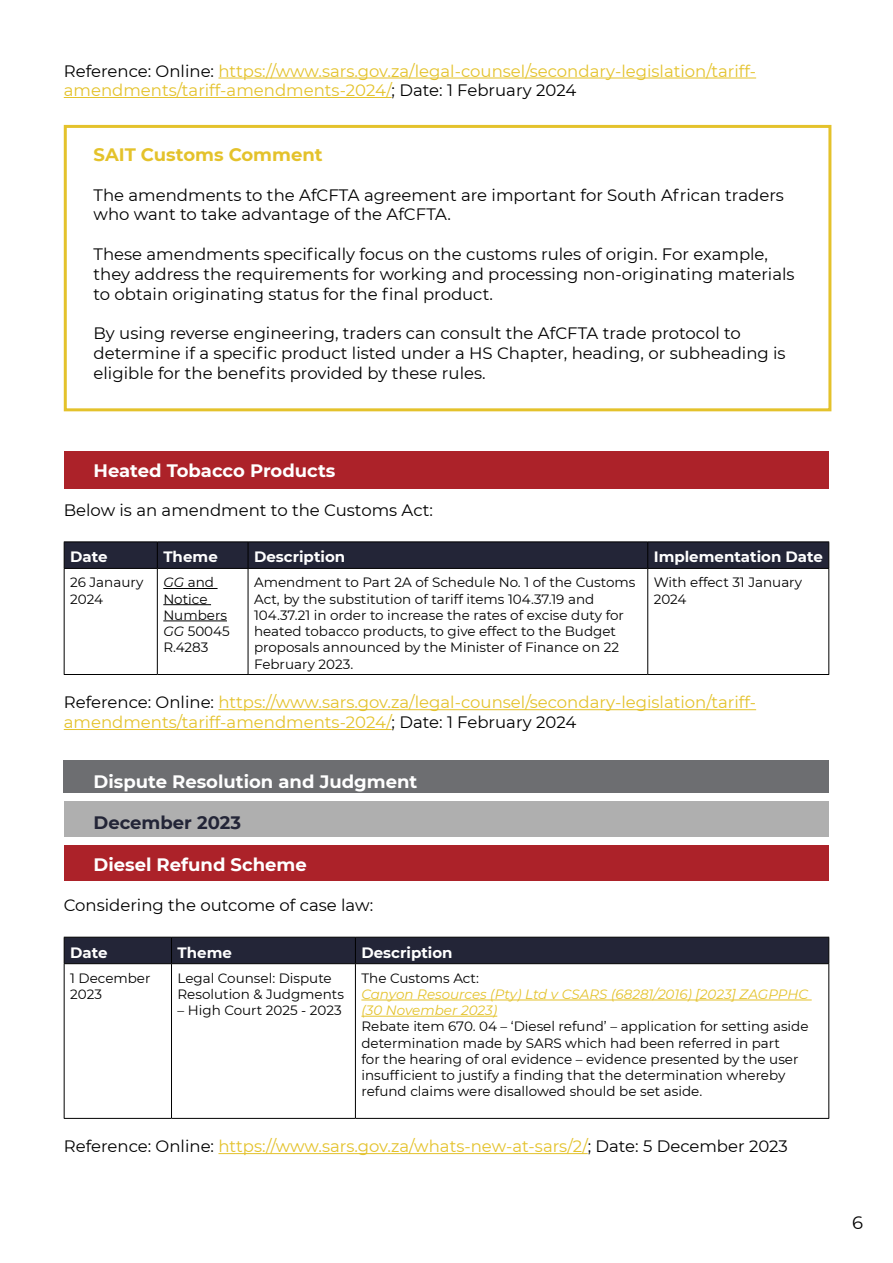
<style>
.page{position:relative;width:893px;height:1263px;background:#fff}
.page>*{position:absolute;margin:0;border:0;box-sizing:border-box;transform-origin:0 0}
.t1{font:700 18px "Montserrat";color:#fff}
.t2{font:700 18px "Montserrat";color:#e4c22b}
.t3{font:700 18px "Montserrat";color:#232537}
.t4{font:18px "Montserrat";color:#000}
.t5{font:16.5px/19.8px "Montserrat";color:#000}
.t6{font:16.5px/19.5px "Montserrat";color:#e4c22b}
.t7{font:700 15px "Montserrat";color:#fff}
.t8{font:13.5px/16.2px "Montserrat";color:#000}
.t9{font:italic 13.5px/16.2px "Montserrat";color:#e4c22b}
.s1{color:#000}
.s2{font-style:italic}
</style>
<div class="page">
<div style="left:64px;top:760px;width:765px;height:33px;background:#6d6e71"></div>
<div style="left:64px;top:801px;width:764px;height:36px;background:#afafaf"></div>
<div style="left:64px;top:845px;width:764px;height:36px;background:#ac2229"></div>
<div style="left:64px;top:451px;width:764px;height:37px;background:#ac2229"></div>
<hr style="left:218px;top:78px;width:538px;height:1px;background:#e4c22b">
<hr style="left:64px;top:97px;width:328px;height:1px;background:#e4c22b">
<hr style="left:218px;top:709px;width:538px;height:1px;background:#e4c22b">
<hr style="left:64px;top:729px;width:328px;height:1px;background:#e4c22b">
<hr style="left:218px;top:1153px;width:370px;height:1px;background:#e4c22b">
<hr style="left:64px;top:541px;width:93px;height:1px;background:#000">
<hr style="left:157px;top:541px;width:91px;height:1px;background:#000">
<hr style="left:248px;top:541px;width:400px;height:1px;background:#000">
<hr style="left:648px;top:541px;width:181px;height:1px;background:#000">
<div style="left:64px;top:542px;width:765px;height:26px;background:#232537"></div>
<hr style="left:64px;top:568px;width:93px;height:1px;background:#000">
<hr style="left:64px;top:569px;width:1px;height:105px;background:#000">
<hr style="left:157px;top:568px;width:91px;height:1px;background:#000">
<hr style="left:157px;top:569px;width:1px;height:105px;background:#000">
<hr style="left:248px;top:568px;width:400px;height:1px;background:#000">
<hr style="left:248px;top:569px;width:1px;height:105px;background:#000">
<hr style="left:648px;top:568px;width:181px;height:1px;background:#000">
<hr style="left:647px;top:569px;width:1px;height:105px;background:#000">
<hr style="left:828px;top:569px;width:1px;height:105px;background:#000">
<hr style="left:64px;top:674px;width:93px;height:1px;background:#000">
<hr style="left:157px;top:674px;width:91px;height:1px;background:#000">
<hr style="left:248px;top:674px;width:400px;height:1px;background:#000">
<hr style="left:648px;top:674px;width:181px;height:1px;background:#000">
<hr style="left:163px;top:588px;width:55px;height:1px;background:#000">
<hr style="left:163px;top:604px;width:48px;height:1px;background:#000">
<hr style="left:163px;top:620px;width:64px;height:1px;background:#000">
<div style="left:64px;top:937px;width:765px;height:26px;background:#232537"></div>
<hr style="left:64px;top:963px;width:107px;height:1px;background:#000">
<hr style="left:64px;top:964px;width:1px;height:154px;background:#000">
<hr style="left:171px;top:963px;width:184px;height:1px;background:#000">
<hr style="left:171px;top:964px;width:1px;height:154px;background:#000">
<hr style="left:355px;top:963px;width:474px;height:1px;background:#000">
<hr style="left:355px;top:964px;width:1px;height:154px;background:#000">
<hr style="left:828px;top:964px;width:1px;height:154px;background:#000">
<hr style="left:64px;top:1118px;width:107px;height:1px;background:#000">
<hr style="left:171px;top:1118px;width:184px;height:1px;background:#000">
<hr style="left:355px;top:1118px;width:474px;height:1px;background:#000">
<hr style="left:361px;top:1000px;width:451px;height:1px;background:#e4c22b">
<hr style="left:361px;top:1016px;width:136px;height:1px;background:#e4c22b">
<div style="left:64px;top:125px;width:767px;height:286px;border:3px solid #e4c22b"></div>
<p class="t6" style="left:64px;top:61px;width:694px"><span class="s1">Reference: Online:</span> https://www.sars.gov.za/legal-counsel/secondary-legislation/tariff&shy;amendments/tariff-amendments-2024/<span class="s1">; Date: 1 February 2024</span></p>
<h1 class="t2" style="left:94px;top:142px;width:231px">SAIT Customs Comment</h1>
<p class="t5" style="left:94px;top:184px;width:692px">The amendments to the AfCFTA agreement are important for South African traders who want to take advantage of the AfCFTA.</p>
<p class="t5" style="left:94px;top:244px;width:703px">These amendments specifically focus on the customs rules of origin. For example, they address the requirements for working and processing non-originating materials to obtain originating status for the final product.</p>
<p class="t5" style="left:94px;top:323px;width:694px">By using reverse engineering, traders can consult the AfCFTA trade protocol to determine if a specific product listed under a HS Chapter, heading, or subheading is eligible for the benefits provided by these rules.</p>
<h1 class="t1" style="left:94px;top:458px;width:243px">Heated Tobacco Products</h1>
<p class="t5" style="left:64px;top:500px;width:371px">Below is an amendment to the Customs Act:</p>
<p class="t7" style="left:70px;top:546px;width:39px">Date</p>
<p class="t7" style="left:163px;top:546px;width:56px">Theme</p>
<p class="t7" style="left:254px;top:546px;width:93px">Description</p>
<p class="t7" style="left:654px;top:546px;width:171px">Implementation Date</p>
<p class="t8" style="left:70px;top:574px;width:75px">26 Janaury<br>2024</p>
<p class="t8" style="left:163px;top:574px;width:68px"><span class="s2">GG</span> and<br>Notice<br>Numbers<br><span class="s2">GG</span> 50045<br>R.4283</p>
<p class="t8" style="left:254px;top:574px;width:383px">Amendment to Part 2A of Schedule No. 1 of the Customs Act, by the substitution of tariff items 104.37.19 and 104.37.21 in order to increase the rates of excise duty for heated tobacco products, to give effect to the Budget proposals announced by the Minister of Finance on 22<br>February 2023.</p>
<p class="t8" style="left:654px;top:574px;width:150px">With effect 31 January<br>2024</p>
<p class="t6" style="left:64px;top:692px;width:694px"><span class="s1">Reference: Online:</span> https://www.sars.gov.za/legal-counsel/secondary-legislation/tariff&shy;amendments/tariff-amendments-2024/<span class="s1">; Date: 1 February 2024</span></p>
<h1 class="t1" style="left:94px;top:768px;width:325px">Dispute Resolution and Judgment</h1>
<h1 class="t3" style="left:94px;top:810px;width:149px">December 2023</h1>
<h1 class="t1" style="left:94px;top:852px;width:215px">Diesel Refund Scheme</h1>
<p class="t5" style="left:64px;top:895px;width:311px">Considering the outcome of case law:</p>
<p class="t7" style="left:70px;top:941px;width:39px">Date</p>
<p class="t7" style="left:177px;top:941px;width:56px">Theme</p>
<p class="t7" style="left:361px;top:941px;width:93px">Description</p>
<p class="t8" style="left:70px;top:969px;width:82px">1 December<br>2023</p>
<p class="t8" style="left:177px;top:969px;width:168px">Legal Counsel: Dispute<br>Resolution &amp; Judgments</p>
<p class="t8" style="left:177px;top:1002px;width:166px">– High Court 2025 - 2023</p>
<p class="t8" style="left:361px;top:969px;width:119px">The Customs Act:</p>
<p class="t9" style="left:361px;top:985px;width:448px">Canyon Resources (Pty) Ltd v CSARS (68281/2016) [2023] ZAGPPHC (30 November 2023)</p>
<p class="t8" style="left:361px;top:1018px;width:449px">Rebate item 670. 04 – ‘Diesel refund’ – application for setting aside determination made by SARS which had been referred in part<br>for the hearing of oral evidence – evidence presented by the user insufficient to justify a finding that the determination whereby refund claims were disallowed should be set aside.</p>
<p class="t6" style="left:64px;top:1136px;width:726px"><span class="s1">Reference: Online:</span> https://www.sars.gov.za/whats-new-at-sars/2/<span class="s1">; Date: 5 December 2023</span></p>
<h1 class="t4" style="left:852px;top:1210px;width:12px">6</h1>
</div>
